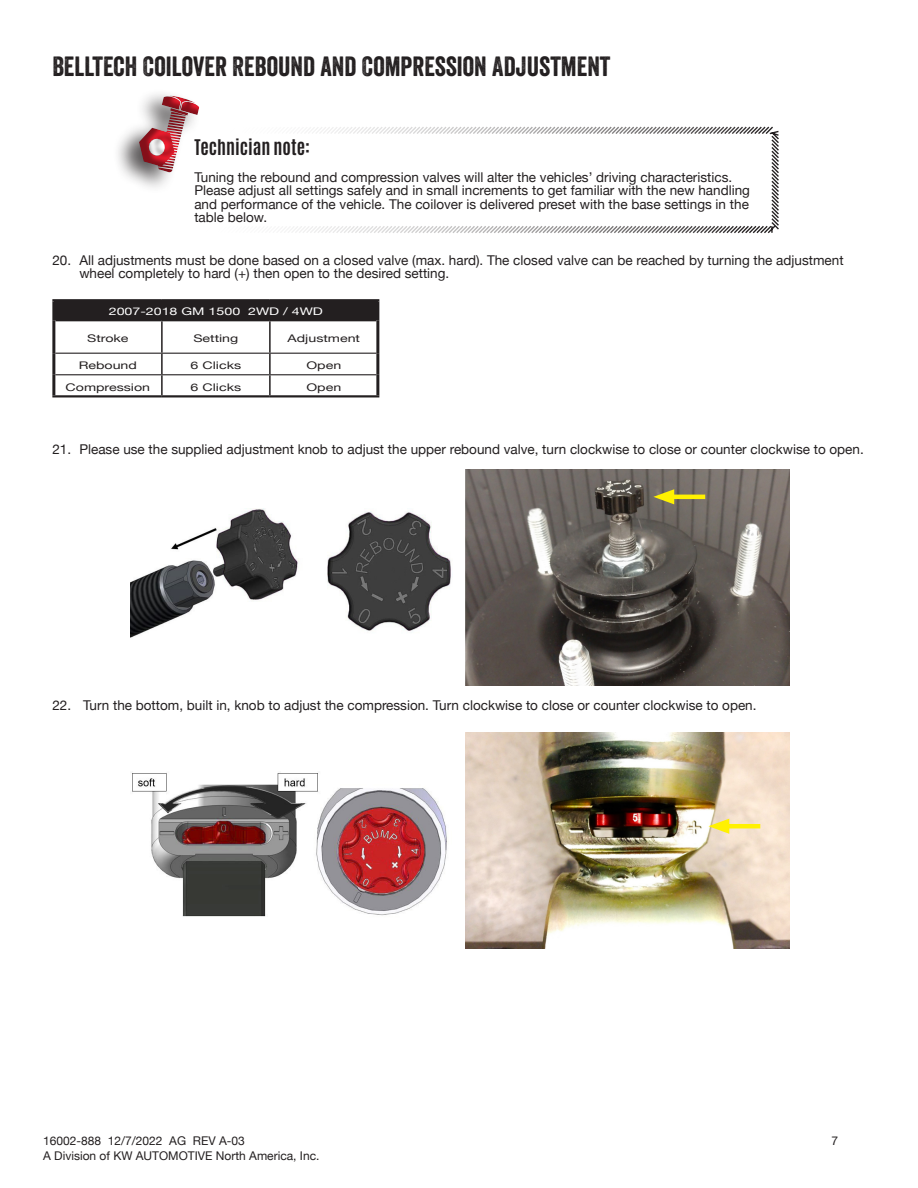
<style>
.page{position:relative;width:918px;height:1188px;background:#fff}
.page>*{position:absolute;margin:0;border:0;box-sizing:border-box;transform-origin:0 0}
.t1{font:27px "Veneer";color:#231f20}
.t2{font:700 18px "Antonio";color:#231f20}
.t3{font:13.5px/13.5px "Helvetica Neue";color:#231f20}
.t4{font:12px "Helvetica Neue";color:#231f20}
.t5{font:10.5px "Helvetica Neue";color:#231f20;scale:1.35 1}
.t6{font:10.5px "Helvetica Neue";color:#fff;scale:1.35 1}
</style>
<div class="page">
<div style="left:54px;top:300px;width:324px;height:20px;background:#231f20"></div>
<hr style="left:376px;top:301px;width:3px;height:19px;background:#231f20">
<hr style="left:52px;top:320px;width:3px;height:33px;background:#231f20">
<hr style="left:376px;top:320px;width:3px;height:33px;background:#231f20">
<hr style="left:52px;top:353px;width:3px;height:22px;background:#231f20">
<hr style="left:376px;top:353px;width:3px;height:22px;background:#231f20">
<hr style="left:52px;top:375px;width:3px;height:20px;background:#231f20">
<hr style="left:376px;top:375px;width:3px;height:20px;background:#231f20">
<hr style="left:161px;top:321px;width:2px;height:32px;background:#231f20">
<hr style="left:269px;top:321px;width:2px;height:32px;background:#231f20">
<hr style="left:161px;top:354px;width:2px;height:20px;background:#231f20">
<hr style="left:269px;top:354px;width:2px;height:20px;background:#231f20">
<hr style="left:161px;top:375px;width:2px;height:20px;background:#231f20">
<hr style="left:269px;top:375px;width:2px;height:20px;background:#231f20">
<hr style="left:55px;top:353px;width:107px;height:1px;background:#231f20">
<hr style="left:162px;top:353px;width:108px;height:1px;background:#231f20">
<hr style="left:270px;top:353px;width:106px;height:1px;background:#231f20">
<hr style="left:55px;top:374px;width:107px;height:1px;background:#231f20">
<hr style="left:162px;top:374px;width:108px;height:1px;background:#231f20">
<hr style="left:270px;top:374px;width:106px;height:1px;background:#231f20">
<hr style="left:52px;top:395px;width:110px;height:2px;background:#231f20">
<hr style="left:162px;top:395px;width:108px;height:2px;background:#231f20">
<hr style="left:270px;top:395px;width:109px;height:2px;background:#231f20">
<hr style="left:52px;top:299px;width:110px;height:2px;background:#231f20">
<hr style="left:162px;top:299px;width:108px;height:2px;background:#231f20">
<hr style="left:270px;top:299px;width:109px;height:2px;background:#231f20">
<hr style="left:55px;top:319px;width:107px;height:2px;background:#231f20">
<hr style="left:162px;top:319px;width:108px;height:2px;background:#231f20">
<hr style="left:270px;top:319px;width:106px;height:2px;background:#231f20">
<hr style="left:52px;top:301px;width:3px;height:19px;background:#231f20">
<svg style="left:282px;top:126px;width:497px;height:108px"></svg>
<div style="left:112px;top:89px;width:89px;height:105px;background:#231f20;opacity:.73"></div>
<svg style="left:134px;top:91px;width:67px;height:87px"></svg>
<img style="left:130px;top:509px;width:321px;height:129px">
<img style="left:465px;top:470px;width:324px;height:216px">
<hr style="left:666px;top:495px;width:39px;height:4px;background:#fff101">
<svg style="left:653px;top:489px;width:21px;height:15px"></svg>
<img style="left:132px;top:773px;width:315px;height:144px">
<img style="left:466px;top:732px;width:323px;height:216px">
<hr style="left:721px;top:824px;width:39px;height:4px;background:#fff101">
<svg style="left:708px;top:819px;width:21px;height:15px"></svg>
<p class="t1" style="left:52px;top:49px;width:560px">BELLTECH COILOVER REBOUND AND COMPRESSION ADJUSTMENT</p>
<p class="t2" style="left:194px;top:133px;width:117px">Technician note:</p>
<p class="t3" style="left:194px;top:170px;width:557px">Tuning the rebound and compression valves will alter the vehicles’ driving characteristics.<br>Please adjust all settings safely and in small increments to get familiar with the new handling and performance of the vehicle. The coilover is delivered preset with the base settings in the table below.</p>
<p class="t3" style="left:79px;top:253px;width:766px;text-indent:-27px">20. All adjustments must be done based on a closed valve (max. hard). The closed valve can be reached by turning the adjustment wheel completely to hard (+) then open to the desired setting.</p>
<p class="t6" style="left:109px;top:305px;width:160px">2007-2018 GM 1500 2WD / 4WD</p>
<p class="t5" style="left:87px;top:332px;width:32px">Stroke</p>
<p class="t5" style="left:193px;top:332px;width:35px">Setting</p>
<p class="t5" style="left:288px;top:332px;width:55px">Adjustment</p>
<p class="t5" style="left:79px;top:359px;width:45px">Rebound</p>
<p class="t5" style="left:191px;top:359px;width:39px">6 Clicks</p>
<p class="t5" style="left:306px;top:359px;width:27px">Open</p>
<p class="t5" style="left:66px;top:381px;width:64px">Compression</p>
<p class="t5" style="left:191px;top:381px;width:39px">6 Clicks</p>
<p class="t5" style="left:306px;top:381px;width:27px">Open</p>
<p class="t3" style="left:52px;top:442px;width:813px">21. Please use the supplied adjustment knob to adjust the upper rebound valve, turn clockwise to close or counter clockwise to open.</p>
<p class="t3" style="left:52px;top:698px;width:706px">22. Turn the bottom, built in, knob to adjust the compression. Turn clockwise to close or counter clockwise to open.</p>
<p class="t4" style="left:43px;top:1134px;width:203px">16002-888 12/7/2022 AG REV A-03</p>
<p class="t4" style="left:832px;top:1134px;width:8px">7</p>
<p class="t4" style="left:43px;top:1148px;width:278px">A Division of KW AUTOMOTIVE North America, Inc.</p>
</div>
